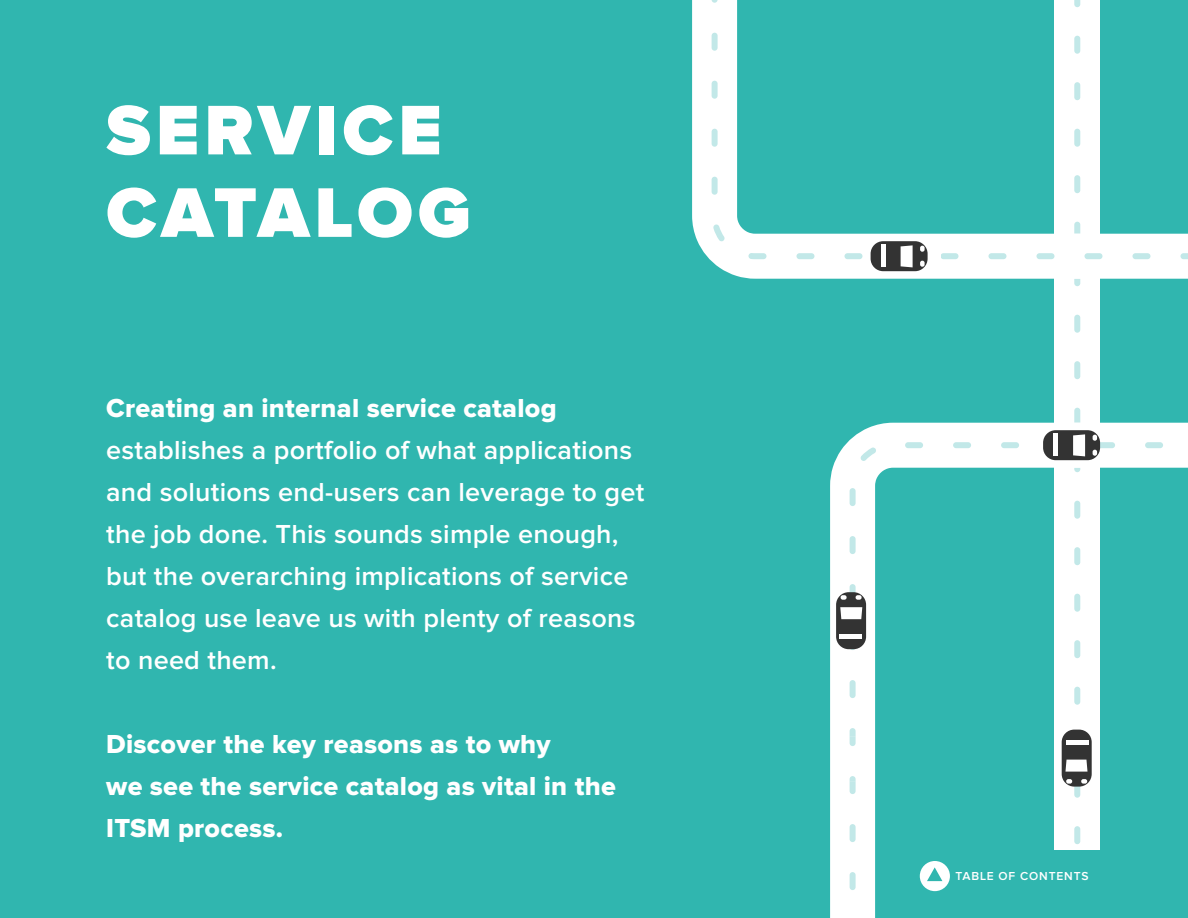
<style>
.page{position:relative;width:1188px;height:918px;background:#30b6af}
.page>*{position:absolute;margin:0;border:0;box-sizing:border-box;transform-origin:0 0}
.t1{font:900 72.75px/82.5px "Proxima Nova";letter-spacing:.07em;color:#fff}
.t2{font:600 27px/42px "Proxima Nova";letter-spacing:.01em;color:#fff}
.t3{font:27px/42px "Proxima Nova Extrabld";letter-spacing:.01em;color:#fff}
.t4{font:600 12px "Proxima Nova";letter-spacing:.07em;color:#fff}
</style>
<div class="page">
<svg style="left:692px;top:0;width:20px;height:262px;background:#f2fafa"></svg>
<svg style="left:830px;top:649px;width:270px;height:269px"></svg>
<svg style="left:712px;top:0;width:476px;height:649px"></svg>
<svg style="left:850px;top:442px;width:338px;height:294px"></svg>
<svg style="left:850px;top:736px;width:6px;height:10px"></svg>
<svg style="left:850px;top:776px;width:6px;height:18px"></svg>
<svg style="left:850px;top:824px;width:6px;height:94px"></svg>
<hr style="left:937px;top:241px;width:4px;height:23px;background:#fff">
<svg style="left:976px;top:243px;width:4px;height:6px"></svg>
<div style="left:836px;top:592px;width:30px;height:57px;background:#333;border-radius:13px"></div>
<svg style="left:840px;top:607px;width:22px;height:12px"></svg>
<div style="left:839px;top:634px;width:23px;height:5px;background:#fff"></div>
<svg style="left:856px;top:595px;width:6px;height:5px"></svg>
<svg style="left:841px;top:595px;width:6px;height:5px"></svg>
<div style="left:1043px;top:430px;width:57px;height:30px;background:#333;border-radius:13px"></div>
<hr style="left:1054px;top:433px;width:4px;height:23px;background:#fff">
<div style="left:1062px;top:730px;width:30px;height:57px;background:#333;border-radius:13px"></div>
<svg style="left:1065px;top:36px;width:32px;height:808px;background:#edf0f0"></svg>
<div style="left:871px;top:241px;width:57px;height:30px;background:#333;border-radius:13px"></div>
<svg style="left:901px;top:245px;width:12px;height:22px"></svg>
<div style="left:881px;top:244px;width:5px;height:23px;background:#fff"></div>
<svg style="left:920px;top:261px;width:5px;height:6px"></svg>
<svg style="left:920px;top:246px;width:5px;height:6px"></svg>
<svg style="left:920px;top:861px;width:30px;height:30px"></svg>
<h1 class="t1" style="left:106px;top:92px;width:366px">SERVICE<br>CATALOG</h1>
<p class="t3" style="left:106px;top:388px;width:452px">Creating an internal service catalog</p>
<p class="t2" style="left:106px;top:430px;width:540px">establishes a portfolio of what applications and solutions end-users can leverage to get the job done. This sounds simple enough, but the overarching implications of service catalog use leave us with plenty of reasons to need them.</p>
<p class="t3" style="left:106px;top:724px;width:511px">Discover the key reasons as to why<br>we see the service catalog as vital in the<br>ITSM process.</p>
<p class="t4" style="left:956px;top:871px;width:127px">Table of Contents</p>
</div>
